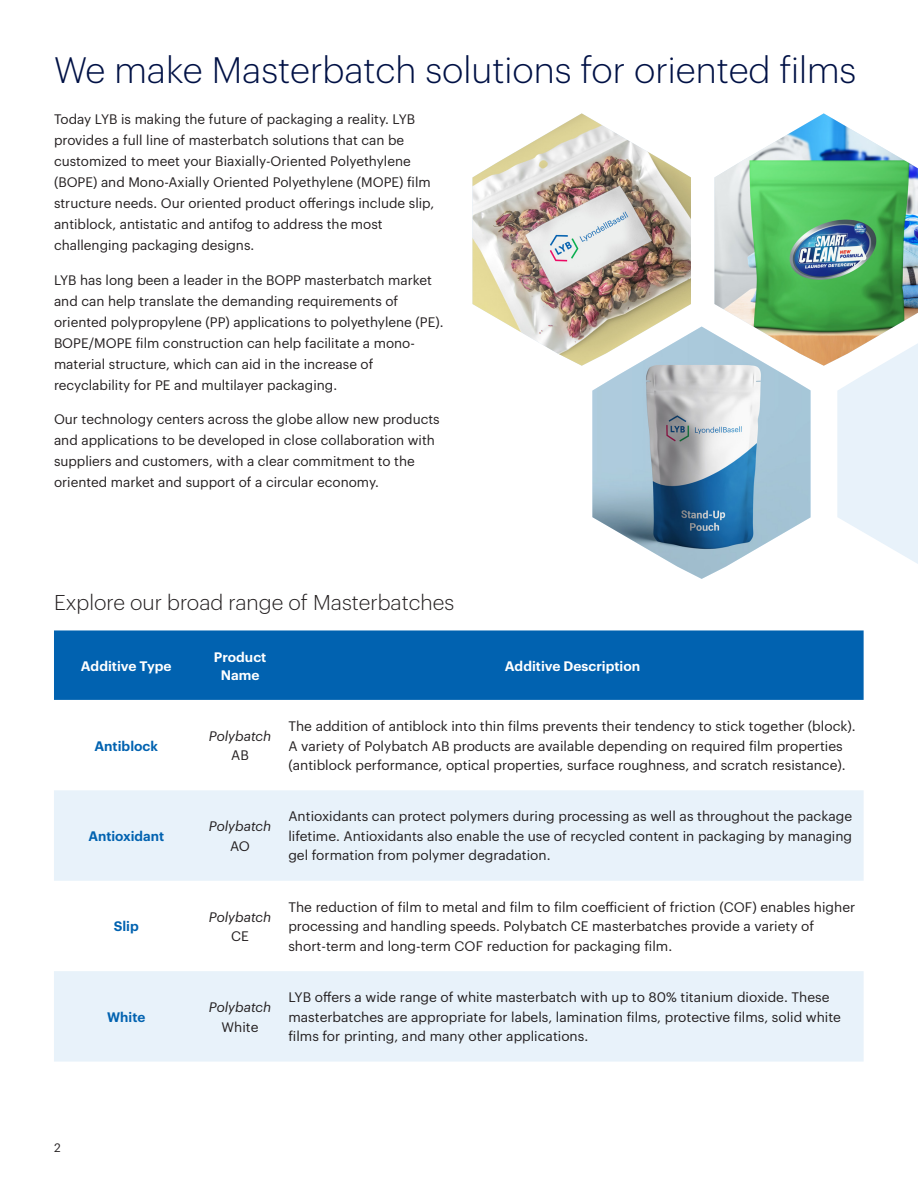
<style>
.page{position:relative;width:918px;height:1188px;background:#fff}
.page>*{position:absolute;margin:0;border:0;box-sizing:border-box;transform-origin:0 0}
.Heading_3{font:300 36px "Graphik";color:#001145}
.Intro_text{font:300 21px "Graphik";color:#231f20}
.Body_text{font:13.5px/21px "Graphik";color:#231f20}
.t1{font:italic 13.5px/19.5px "Graphik";color:#231f20;text-align:center}
.t2{font:600 13.5px/18px "Graphik";color:#fff;text-align:center}
.t3{font:600 13.5px "Graphik";color:#0162b0}
.t4{font:12px "Graphik";color:#231f20}
.s1{font-style:normal}
</style>
<div class="page">
<div style="left:54px;top:630px;width:810px;height:70px;background:#0162b0"></div>
<svg style="left:54px;top:790px;width:810px;height:272px;fill:#e8f2fa"></svg>
<svg style="left:837px;top:366px;width:81px;height:198px"></svg>
<img style="left:472px;top:113px;width:219px;height:253px">
<img style="left:715px;top:113px;width:203px;height:253px">
<img style="left:592px;top:327px;width:218px;height:252px">
<p class="Heading_3" style="left:54px;top:44px;width:804px">We make Masterbatch solutions for oriented films</p>
<p class="Body_text" style="left:54px;top:108px;width:382px">Today LYB is making the future of packaging a reality. LYB provides a full line of masterbatch solutions that can be customized to meet your Biaxially-Oriented Polyethylene (BOPE) and Mono-Axially Oriented Polyethylene (MOPE) film structure needs. Our oriented product offerings include slip, antiblock, antistatic and antifog to address the most challenging packaging designs.</p>
<p class="Body_text" style="left:54px;top:268px;width:391px">LYB has long been a leader in the BOPP masterbatch market and can help translate the demanding requirements of oriented polypropylene (PP) applications to polyethylene (PE).<br>BOPE/MOPE film construction can help facilitate a mono&shy;material structure, which can aid in the increase of recyclability for PE and multilayer packaging.</p>
<p class="Body_text" style="left:54px;top:408px;width:387px">Our technology centers across the globe allow new products and applications to be developed in close collaboration with suppliers and customers, with a clear commitment to the oriented market and support of a circular economy.</p>
<p class="Intro_text" style="left:54px;top:587px;width:402px">Explore our broad range of Masterbatches</p>
<p class="t2" style="left:81px;top:656px;width:92px">Additive Type</p>
<p class="t2" style="left:214px;top:647px;width:54px">Product<br>Name</p>
<p class="t2" style="left:505px;top:656px;width:137px">Additive Description</p>
<p class="t3" style="left:94px;top:735px;width:65px">Antiblock</p>
<p class="t1" style="left:209px;top:725px;width:64px">Polybatch<br><span class="s1">AB</span></p>
<p class="Body_text" style="left:288px;top:715px;width:569px;line-height:19.5px">The addition of antiblock into thin films prevents their tendency to stick together (block).<br>A variety of Polybatch AB products are available depending on required film properties (antiblock performance, optical properties, surface roughness, and scratch resistance).</p>
<p class="t3" style="left:88px;top:826px;width:77px">Antioxidant</p>
<p class="t1" style="left:209px;top:815px;width:64px">Polybatch<br><span class="s1">AO</span></p>
<p class="Body_text" style="left:288px;top:806px;width:565px;line-height:19.5px;text-align:justify">Antioxidants can protect polymers during processing as well as throughout the package lifetime. Antioxidants also enable the use of recycled content in packaging by managing gel formation from polymer degradation.</p>
<p class="t3" style="left:114px;top:916px;width:27px">Slip</p>
<p class="t1" style="left:209px;top:906px;width:64px">Polybatch<br><span class="s1">CE</span></p>
<p class="Body_text" style="left:288px;top:896px;width:568px;line-height:19.5px">The reduction of film to metal and film to film coefficient of friction (COF) enables higher processing and handling speeds. Polybatch CE masterbatches provide a variety of short-term and long-term COF reduction for packaging film.</p>
<p class="t4" style="left:54px;top:1139px;width:8px">2</p>
<p class="t3" style="left:107px;top:1007px;width:40px">White</p>
<p class="t1" style="left:209px;top:996px;width:64px">Polybatch<br><span class="s1">White</span></p>
<p class="Body_text" style="left:288px;top:987px;width:554px;line-height:19.5px">LYB offers a wide range of white masterbatch with up to 80% titanium dioxide. These masterbatches are appropriate for labels, lamination films, protective films, solid white films for printing, and many other applications.</p>
</div>
